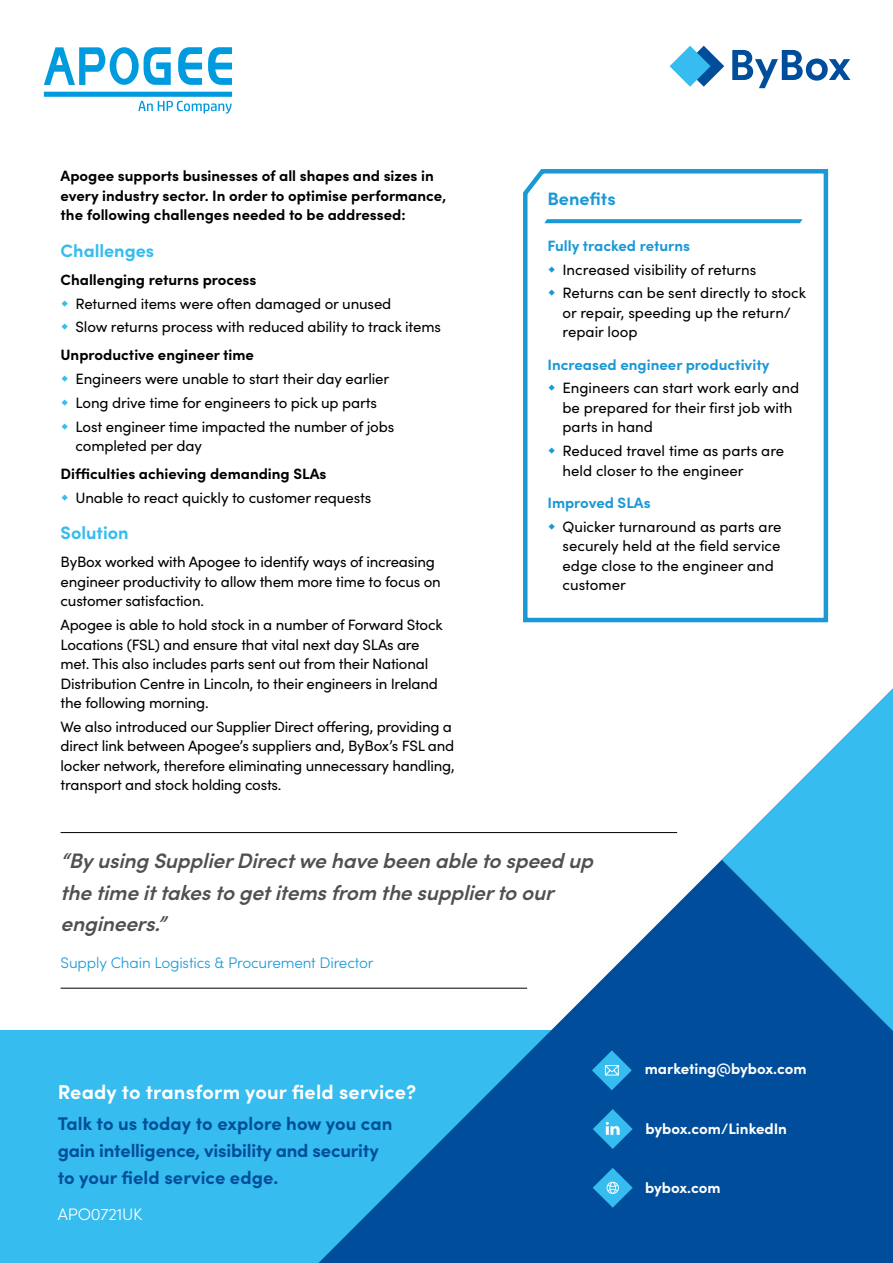
<style>
.page{position:relative;width:893px;height:1263px;background:#fff}
.page>*{position:absolute;margin:0;border:0;box-sizing:border-box;transform-origin:0 0}
.t1{font:italic 600 21px/31.5px "Sofia Pro";color:#505050}
.t2{font:700 19.95px "Sofia Pro";letter-spacing:.01em;color:#fff}
.t3{font:700 18.3px/27px "Sofia Pro";letter-spacing:-.005em;color:#004e9b}
.t4{font:700 18px "Sofia Pro";color:#36bcee}
.t5{font:700 18px "Sofia Pro";color:#1b99d7}
.t6{font:300 16.65px "Sofia Pro";letter-spacing:-.01em;color:#fff}
.t7{font:300 15.3px "Sofia Pro";letter-spacing:-.01em;color:#1b99d7}
.t8{font:700 15.15px "Sofia Pro";color:#fff}
.t9{font:15px/19.5px "Sofia Pro";letter-spacing:-.015em;color:#000}
.t10{font:700 15px/19.5px "Sofia Pro";color:#000}
.t11{font:700 15px "Sofia Pro";color:#1b99d7}
</style>
<div class="page">
<div style="left:0;top:1030px;width:893px;height:233px;background:#36bcee"></div>
<svg style="left:318px;top:688px;width:575px;height:575px"></svg>
<svg style="left:732px;top:50px;width:118px;height:38px"></svg>
<svg style="left:670px;top:46px;width:54px;height:41px"></svg>
<svg style="left:592px;top:1050px;width:40px;height:40px"></svg>
<svg style="left:593px;top:1109px;width:40px;height:40px"></svg>
<svg style="left:593px;top:1168px;width:40px;height:40px"></svg>
<hr style="left:61px;top:832px;width:616px;height:1px;background:#000">
<hr style="left:61px;top:988px;width:466px;height:1px;background:#000">
<svg style="left:722px;top:689px;width:171px;height:346px;fill:#36bcee"></svg>
<svg style="left:523px;top:169px;width:306px;height:454px"></svg>
<svg style="left:544px;top:219px;width:259px;height:4px"></svg>
<svg style="left:138px;top:101px;width:94px;height:13px"></svg>
<div style="left:44px;top:92px;width:188px;height:5px;background:#009ade"></div>
<svg style="left:178px;top:47px;width:54px;height:38px"></svg>
<svg style="left:44px;top:47px;width:127px;height:38px"></svg>
<svg style="left:549px;top:266px;width:6px;height:6px"></svg>
<svg style="left:549px;top:290px;width:6px;height:6px"></svg>
<svg style="left:549px;top:385px;width:6px;height:6px"></svg>
<svg style="left:549px;top:448px;width:6px;height:6px"></svg>
<svg style="left:549px;top:523px;width:6px;height:6px"></svg>
<p class="t10" style="left:61px;top:165px;width:387px">Apogee supports businesses of all shapes and sizes in every industry sector. In order to optimise performance, the following challenges needed to be addressed:</p>
<p class="t4" style="left:61px;top:237px;width:95px">Challenges</p>
<p class="t10" style="left:61px;top:269px;width:197px">Challenging returns process</p>
<p class="t9" style="left:76px;top:291px;width:367px;line-height:23.7px">Returned items were often damaged or unused<br>Slow returns process with reduced ability to track items</p>
<p class="t10" style="left:61px;top:344px;width:195px">Unproductive engineer time</p>
<p class="t9" style="left:76px;top:366px;width:320px;line-height:23.7px">Engineers were unable to start their day earlier<br>Long drive time for engineers to pick up parts<br>Lost engineer time impacted the number of jobs</p>
<p class="t9" style="left:76px;top:435px;width:128px">completed per day</p>
<p class="t10" style="left:61px;top:463px;width:267px">Difficulties achieving demanding SLAs</p>
<p class="t9" style="left:76px;top:487px;width:297px">Unable to react quickly to customer requests</p>
<p class="t4" style="left:61px;top:519px;width:70px">Solution</p>
<p class="t9" style="left:61px;top:552px;width:382px">ByBox worked with Apogee to identify ways of increasing engineer productivity to allow them more time to focus on customer satisfaction.</p>
<p class="t9" style="left:61px;top:614px;width:384px">Apogee is able to hold stock in a number of Forward Stock Locations (FSL) and ensure that vital next day SLAs are met. This also includes parts sent out from their National Distribution Centre in Lincoln, to their engineers in Ireland the following morning.</p>
<p class="t9" style="left:61px;top:716px;width:396px">We also introduced our Supplier Direct offering, providing a direct link between Apogee’s suppliers and, ByBox’s FSL and locker network, therefore eliminating unnecessary handling, transport and stock holding costs.</p>
<p class="t5" style="left:547px;top:185px;width:70px">Benefits</p>
<p class="t11" style="left:547px;top:234px;width:144px">Fully tracked returns</p>
<p class="t9" style="left:562px;top:257px;width:245px;line-height:23.7px">Increased visibility of returns<br>Returns can be sent directly to stock</p>
<p class="t9" style="left:562px;top:302px;width:230px">or repair, speeding up the return/ repair loop</p>
<p class="t11" style="left:547px;top:353px;width:223px">Increased engineer productivity</p>
<p class="t9" style="left:562px;top:378px;width:238px">Engineers can start work early and be prepared for their first job with parts in hand</p>
<p class="t9" style="left:562px;top:440px;width:223px">Reduced travel time as parts are held closer to the engineer</p>
<p class="t11" style="left:547px;top:491px;width:105px">Improved SLAs</p>
<p class="t9" style="left:562px;top:516px;width:221px">Quicker turnaround as parts are securely held at the field service edge close to the engineer and customer</p>
<h1 class="t1" style="left:61px;top:844px;width:540px">“ByusingSupplierDirectwehavebeenabletospeedup thetimeittakestogetitemsfrom thesuppliertoour engineers.”</h1>
<p class="t7" style="left:61px;top:952px;width:315px">Supply Chain Logistics &amp; Procurement Director</p>
<h2 class="t2" style="left:58px;top:1076px;width:360px">Ready to transform your field service?</h2>
<p class="t3" style="left:58px;top:1109px;width:336px">Talk to us today to explore how you can gain intelligence, visibility and security to your field service edge.</p>
<p class="t6" style="left:58px;top:1202px;width:86px">APO0721UK</p>
<p class="t8" style="left:645px;top:1057px;width:163px">marketing@bybox.com</p>
<p class="t8" style="left:645px;top:1117px;width:143px">bybox.com/LinkedIn</p>
<p class="t8" style="left:645px;top:1176px;width:77px">bybox.com</p>
</div>
